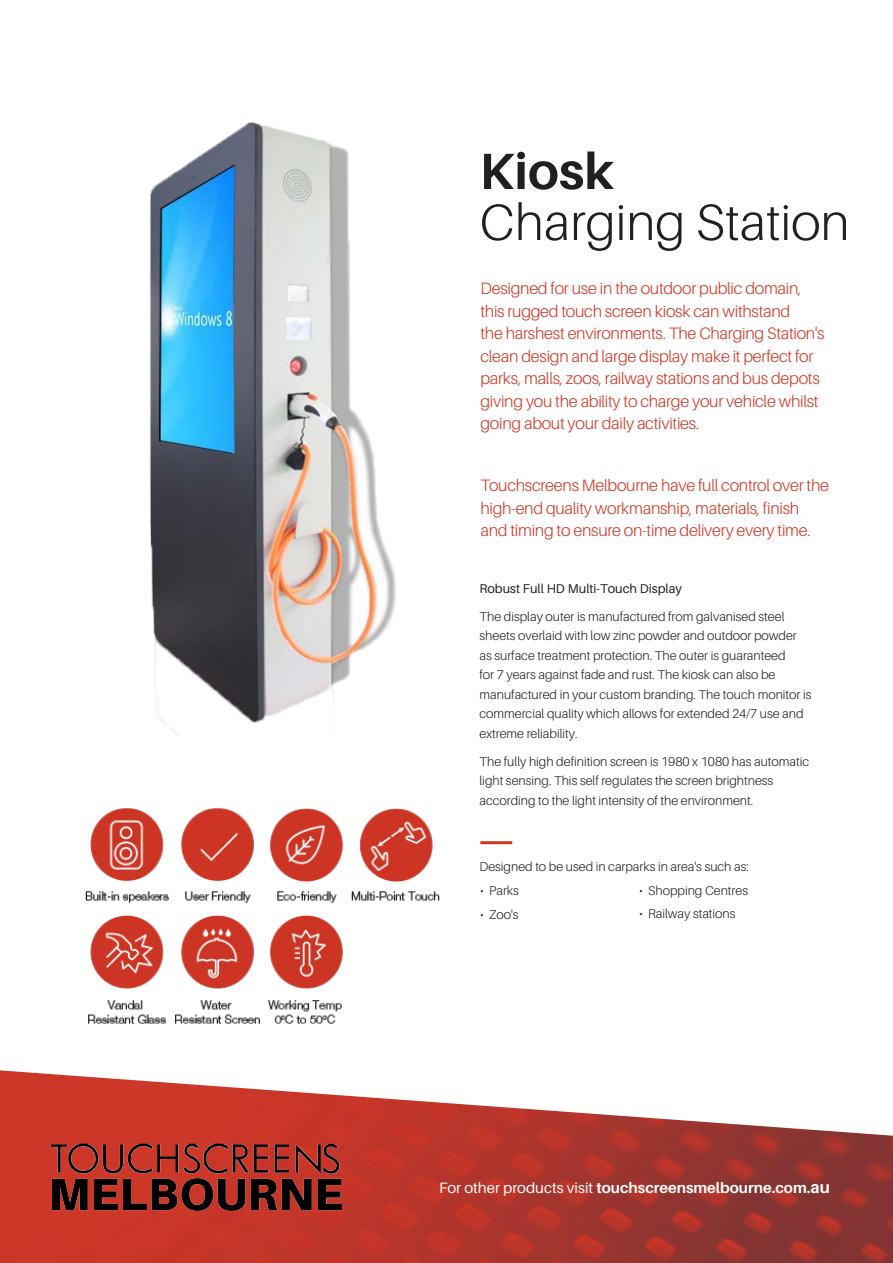
<style>
.page{position:relative;width:893px;height:1263px;background:#fff}
.page>*{position:absolute;margin:0;border:0;box-sizing:border-box;transform-origin:0 0}
.Body_Text{font:300 51px/51px "Aileron";color:#231f20}
.Body_Text-2{font:300 16.5px/22.5px "Aileron";letter-spacing:-.015em;color:#d03524}
.Body_Text-3{font:700 15px "Aileron";color:#fff}
.Body_Text-4{font:300 12.75px/19.5px "Aileron";color:#231f20}
.s1{font-weight:700}
.s2{font-weight:400}
.s3{font-size:16.5px}
</style>
<div class="page">
<img style="left:0;top:1070px;width:893px;height:193px">
<img style="left:85px;top:808px;width:354px;height:216px">
<img style="left:50px;top:1144px;width:295px;height:70px">
<hr style="left:480px;top:841px;width:32px;height:3px;background:#d03524">
<img style="left:150px;top:122px;width:246px;height:613px">
<p class="Body_Text" style="left:479px;top:146px;width:371px"><span class="s1">Kiosk<br></span>Charging Station</p>
<p class="Body_Text-2" style="left:480px;top:277px;width:346px">Designed for use in the outdoor public domain, this rugged touch screen kiosk can withstand<br>the harshest environments. The Charging Station's clean design and large display make it perfect for parks, malls, zoos, railway stations and bus depots giving you the ability to charge your vehicle whilst going about your daily activities.</p>
<p class="Body_Text-2" style="left:480px;top:474px;width:350px">Touchscreens Melbourne have full control over the high-end quality workmanship, materials, finish and timing to ensure on-time delivery every time.</p>
<p class="Body_Text-4" style="left:479px;top:574px;width:306px;line-height:28px"><span class="s2">Robust Full HD Multi-Touch Display<br></span>The display outer is manufactured from galvanised steel</p>
<p class="Body_Text-4" style="left:479px;top:626px;width:333px">sheets overlaid with low zinc powder and outdoor powder as surface treatment protection. The outer is guaranteed<br>for 7 years against fade and rust. The kiosk can also be manufactured in your custom branding. The touch monitor is commercial quality which allows for extended 24/7 use and extreme reliability.</p>
<p class="Body_Text-4" style="left:479px;top:752px;width:331px">The fully high definition screen is 1980 x 1080 has automatic light sensing. This self regulates the screen brightness according to the light intensity of the environment.</p>
<p class="Body_Text-4" style="left:479px;top:857px;width:271px">Designed to be used in carparks in area's such as:</p>
<p class="Body_Text-4" style="left:639px;top:881px;width:110px">• Shopping Centres</p>
<p class="Body_Text-4" style="left:639px;top:904px;width:98px">• Railway stations</p>
<p class="Body_Text-3" style="left:439px;top:1179px;width:392px"><span class="s2">For other products visit</span> touchscreensmelbourne.com.<span class="s3">au</span></p>
</div>
